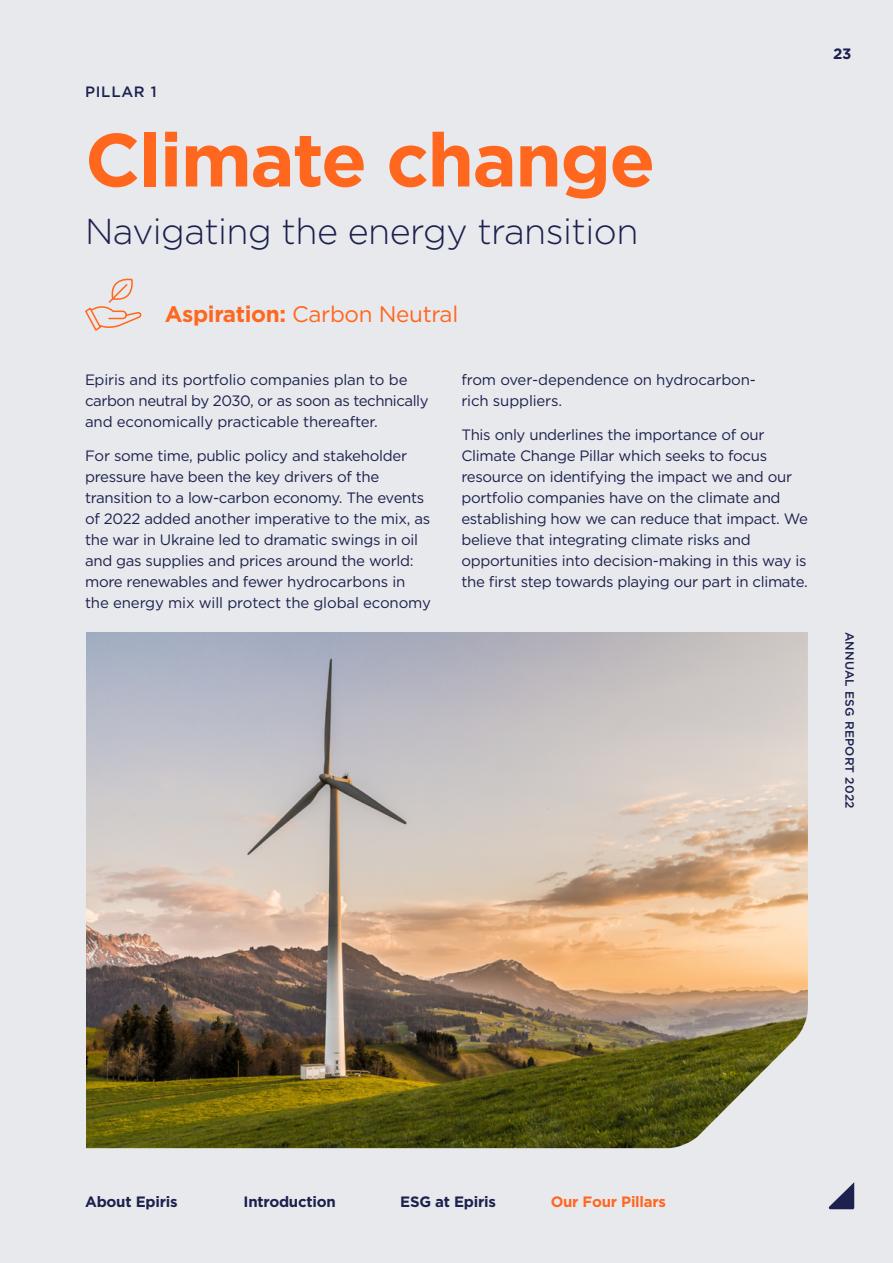
<style>
.page{position:relative;width:893px;height:1263px;background:#e8e9ed}
.page>*{position:absolute;margin:0;border:0;box-sizing:border-box;transform-origin:0 0}
.t1{font:700 75px "Gotham";letter-spacing:-.02em;color:#ff671f}
.t2{font:300 36px "Gotham";letter-spacing:-.015em;color:#1c214d}
.t3{font:22.5px "Gotham";letter-spacing:-.015em;color:#ff671f}
.t4{font:15px/21px "Gotham";letter-spacing:-.02em;color:#1c214d}
.t5{font:700 15px "Gotham";letter-spacing:-.015em;color:#1c214d}
.t6{font:700 15px "Gotham";letter-spacing:-.015em;color:#ff671f}
.t7{font:500 15px "Gotham";letter-spacing:.05em;color:#1c214d}
.t8{font:500 12px "Gotham";letter-spacing:.02em;color:#1c214d}
.s1{font-weight:700}
</style>
<div class="page">
<img style="left:86px;top:632px;width:722px;height:516px">
<svg style="left:85px;top:278px;width:57px;height:53px"></svg>
<svg style="left:828px;top:1182px;width:26px;height:27px"></svg>
<p class="t7" style="left:85px;top:82px;width:73px">PILLAR 1</p>
<h1 class="t1" style="left:85px;top:110px;width:572px">Climate change</h1>
<h2 class="t2" style="left:85px;top:208px;width:555px">Navigating the energy transition</h2>
<h3 class="t3" style="left:165px;top:299px;width:295px"><span class="s1">Aspiration:</span> Carbon Neutral</h3>
<p class="t4" style="left:85px;top:369px;width:345px">Epiris and its portfolio companies plan to be carbon neutral by 2030, or as soon as technically and economically practicable thereafter.</p>
<p class="t4" style="left:85px;top:445px;width:347px">For some time, public policy and stakeholder pressure have been the key drivers of the transition to a low-carbon economy. The events of 2022 added another imperative to the mix, as the war in Ukraine led to dramatic swings in oil and gas supplies and prices around the world: more renewables and fewer hydrocarbons in the energy mix will protect the global economy</p>
<p class="t4" style="left:461px;top:369px;width:296px">from over-dependence on hydrocarbon&shy;rich suppliers.</p>
<p class="t4" style="left:461px;top:424px;width:348px">This only underlines the importance of our Climate Change Pillar which seeks to focus resource on identifying the impact we and our portfolio companies have on the climate and establishing how we can reduce that impact. We believe that integrating climate risks and opportunities into decision-making in this way is the first step towards playing our part in climate.</p>
<p class="t5" style="left:833px;top:44px;width:20px">23</p>
<p class="t8" style="left:858px;top:631px;width:179px;rotate:90deg">ANNUAL ESG REPORT 2022</p>
<p class="t5" style="left:85px;top:1192px;width:94px">About Epiris</p>
<p class="t5" style="left:244px;top:1192px;width:94px">Introduction</p>
<p class="t5" style="left:400px;top:1192px;width:97px">ESG at Epiris</p>
<p class="t6" style="left:551px;top:1192px;width:117px">Our Four Pillars</p>
</div>
